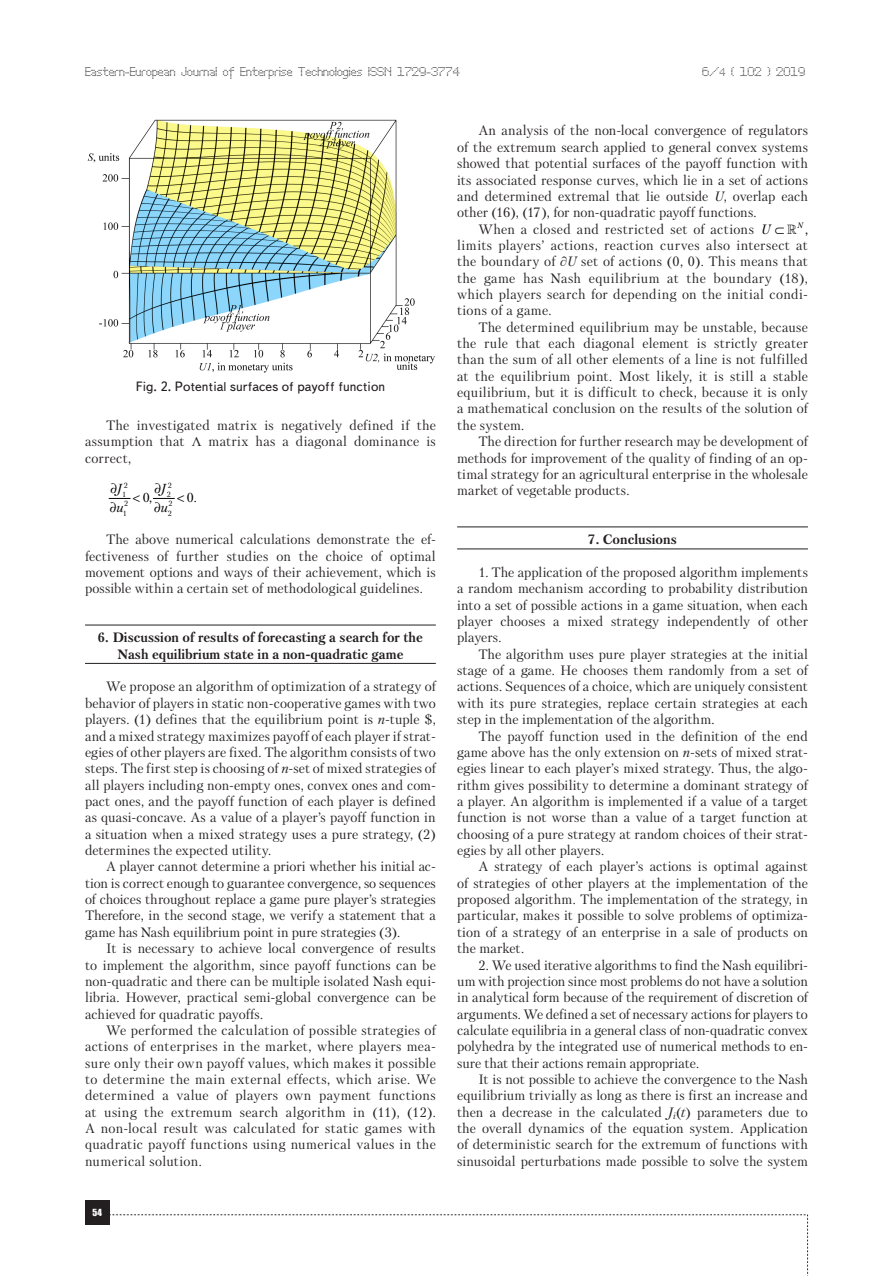
<style>
.page{position:relative;width:893px;height:1276px;background:#fff}
.page>*{position:absolute;margin:0;border:0;box-sizing:border-box;transform-origin:0 0}
.Text__англ{font:13.5px/16.4px "Petersburg C";letter-spacing:.005em;color:#231f20;text-align:justify}
.Раздел_статьи{font:700 13.5px/16.4px "Petersburg C";color:#231f20;text-align:center}
.Рисунок{font:13.5px "Text Book C";color:#231f20}
.Text__англ-2{font:13.5px "Petersburg C";letter-spacing:.025em;color:#231f20}
.t1{font:13.5px "Petersburg C";color:#000}
.t2{font:italic 13.5px "Petersburg C";color:#000}
.t3{font:italic 13.05px "Petersburg C";color:#000}
.t4{font:13.05px "Petersburg C";color:#000}
.t5{font:12px "Perfo";letter-spacing:.015em;color:#231f20}
.t6{font:9px "Impact";color:#fff}
.t7{font:7.5px "Petersburg C";color:#000}
.s1{font-size:10.5px}
.s2{font-family:"Times New Roman"}
.s3{font-style:italic}
</style>
<div class="page">
<div style="left:85px;top:1200px;width:24px;height:24px;background:#231f20"></div>
<svg style="left:109px;top:1214px;width:699px;height:62px"></svg>
<hr style="left:85px;top:624px;width:351px;height:1px;background:#231f20">
<hr style="left:85px;top:663px;width:351px;height:1px;background:#231f20">
<hr style="left:457px;top:526px;width:351px;height:1px;background:#231f20">
<hr style="left:457px;top:548px;width:351px;height:1px;background:#231f20">
<img style="left:87px;top:119px;width:348px;height:254px">
<svg style="left:109px;top:497px;width:22px;height:2px"></svg>
<svg style="left:153px;top:497px;width:22px;height:2px"></svg>
<p class="t5" style="left:85px;top:65px;width:376px">Eastern-European Journal of Enterprise Technologies ISSN 1729-3774</p>
<p class="t5" style="left:702px;top:65px;width:104px">6/<span class="s1">4</span> ( 102 ) 2019</p>
<p class="Рисунок" style="left:136px;top:379px;width:251px">Fig. 2. Potential surfaces of payoff function</p>
<p class="Text__англ" style="left:85px;top:417px;width:352px;text-indent:21px">The investigated matrix is negatively defined if the assumption that <span class="s2">Λ</span> matrix has a diagonal dominance is correct,</p>
<p class="t7" style="left:124px;top:480px;width:6px">2</p>
<p class="t7" style="left:168px;top:480px;width:6px">2</p>
<p class="t7" style="left:122px;top:490px;width:6px">1</p>
<p class="t7" style="left:167px;top:490px;width:6px">2</p>
<p class="t7" style="left:124px;top:499px;width:6px">2</p>
<p class="t7" style="left:168px;top:499px;width:6px">2</p>
<p class="t7" style="left:123px;top:508px;width:6px">1</p>
<p class="t7" style="left:168px;top:508px;width:6px">2</p>
<p class="t3" style="left:110px;top:481px;width:13px">∂J</p>
<p class="t3" style="left:155px;top:481px;width:13px">∂J</p>
<p class="t3" style="left:110px;top:500px;width:15px">∂u</p>
<p class="t3" style="left:154px;top:500px;width:15px">∂u</p>
<p class="Text__англ" style="left:85px;top:531px;width:352px;text-indent:21px">The above numerical calculations demonstrate the ef&shy;fectiveness of further studies on the choice of optimal movement options and ways of their achievement, which is possible within a certain set of methodological guidelines.</p>
<p class="Раздел_статьи" style="left:98px;top:629px;width:327px">6. Discussion of results of forecasting a search for the<br>Nash equilibrium state in a non-quadratic game</p>
<p class="Text__англ" style="left:85px;top:678px;width:352px;text-indent:21px">We propose an algorithm of optimization of a strategy of behavior of players in static non-cooperative games with two players. (1) defines that the equilibrium point is <span class="s3">n</span>-tuple $, and a mixed strategy maximizes payoff of each player if strat&shy;egies of other players are fixed. The algorithm consists of two steps. The first step is choosing of <span class="s3">n</span>-set of mixed strategies of all players including non-empty ones, convex ones and com&shy;pact ones, and the payoff function of each player is defined as quasi-concave. As a value of a player’s payoff function in a situation when a mixed strategy uses a pure strategy, (2) determines the expected utility.</p>
<p class="Text__англ" style="left:85px;top:858px;width:352px;text-indent:21px">A player cannot determine a priori whether his initial ac&shy;tion is correct enough to guarantee convergence, so sequences of choices throughout replace a game pure player’s strategies Therefore, in the second stage, we verify a statement that a game has Nash equilibrium point in pure strategies (3).</p>
<p class="Text__англ" style="left:85px;top:940px;width:352px;text-indent:21px">It is necessary to achieve local convergence of results to implement the algorithm, since payoff functions can be non-quadratic and there can be multiple isolated Nash equi&shy;libria. However, practical semi-global convergence can be achieved for quadratic payoffs.</p>
<p class="Text__англ" style="left:85px;top:1022px;width:352px;text-indent:21px">We performed the calculation of possible strategies of actions of enterprises in the market, where players mea&shy;sure only their own payoff values, which makes it possible to determine the main external effects, which arise. We determined a value of players own payment functions at using the extremum search algorithm in (11), (12).<br>A non-local result was calculated for static games with quadratic payoff functions using numerical values in the numerical solution.</p>
<p class="t4" style="left:143px;top:489px;width:14px">0,‒</p>
<p class="t4" style="left:187px;top:489px;width:15px">0.‒</p>
<p class="t6" style="left:93px;top:1205px;width:11px">54</p>
<p class="Text__англ" style="left:457px;top:122px;width:352px;text-indent:21px">An analysis of the non-local convergence of regulators of the extremum search applied to general convex systems showed that potential surfaces of the payoff function with its associated response curves, which lie in a set of actions and determined extremal that lie outside <span class="s3">U</span>, overlap each other (16), (17), for non-quadratic payoff functions.</p>
<p class="Text__англ-2" style="left:478px;top:221px;width:277px">When a closed and restricted set of actions</p>
<p class="t1" style="left:798px;top:221px;width:12px">,<sup>N</sup></p>
<p class="t2" style="left:761px;top:221px;width:11px">U</p>
<p class="Text__англ" style="left:457px;top:237px;width:352px">limits players’ actions, reaction curves also intersect at the boundary of <span class="s2">∂</span><span class="s3">U</span> set of actions (0, 0). This means that the game has Nash equilibrium at the boundary (18), which players search for depending on the initial condi&shy;tions of a game.</p>
<p class="Text__англ" style="left:457px;top:319px;width:352px;text-indent:21px">The determined equilibrium may be unstable, because the rule that each diagonal element is strictly greater than the sum of all other elements of a line is not fulfilled at the equilibrium point. Most likely, it is still a stable equilibrium, but it is difficult to check, because it is only a mathematical conclusion on the results of the solution of the system.</p>
<p class="Text__англ" style="left:457px;top:433px;width:352px;text-indent:21px">The direction for further research may be development of methods for improvement of the quality of finding of an op&shy;timal strategy for an agricultural enterprise in the wholesale market of vegetable products.</p>
<p class="Раздел_статьи" style="left:588px;top:531px;width:90px">7. Conclusions</p>
<p class="Text__англ" style="left:457px;top:564px;width:352px;text-indent:21px">1. The application of the proposed algorithm implements a random mechanism according to probability distribution into a set of possible actions in a game situation, when each player chooses a mixed strategy independently of other players.</p>
<p class="Text__англ" style="left:457px;top:646px;width:352px;text-indent:21px">The algorithm uses pure player strategies at the initial stage of a game. He chooses them randomly from a set of actions. Sequences of a choice, which are uniquely consistent with its pure strategies, replace certain strategies at each step in the implementation of the algorithm.</p>
<p class="Text__англ" style="left:457px;top:727px;width:352px;text-indent:21px">The payoff function used in the definition of the end game above has the only extension on <span class="s3">n</span>-sets of mixed strat&shy;egies linear to each player’s mixed strategy. Thus, the algo&shy;rithm gives possibility to determine a dominant strategy of a player. An algorithm is implemented if a value of a target function is not worse than a value of a target function at choosing of a pure strategy at random choices of their strat&shy;egies by all other players.</p>
<p class="Text__англ" style="left:457px;top:858px;width:352px;text-indent:21px">A strategy of each player’s actions is optimal against of strategies of other players at the implementation of the proposed algorithm. The implementation of the strategy, in particular, makes it possible to solve problems of optimiza&shy;tion of a strategy of an enterprise in a sale of products on the market.</p>
<p class="Text__англ" style="left:457px;top:956px;width:352px;text-indent:21px">2. We used iterative algorithms to find the Nash equilibri&shy;um with projection since most problems do not have a solution in analytical form because of the requirement of discretion of arguments. We defined a set of necessary actions for players to calculate equilibria in a general class of non-quadratic convex polyhedra by the integrated use of numerical methods to en&shy;sure that their actions remain appropriate.</p>
<p class="Text__англ" style="left:457px;top:1071px;width:352px;text-indent:21px">It is not possible to achieve the convergence to the Nash equilibrium trivially as long as there is first an increase and then a decrease in the calculated <span class="s3">J</span><sub>i</sub>(<span class="s3">t</span>) parameters due to the overall dynamics of the equation system. Application of deterministic search for the extremum of functions with sinusoidal perturbations made possible to solve the system</p>
</div>
